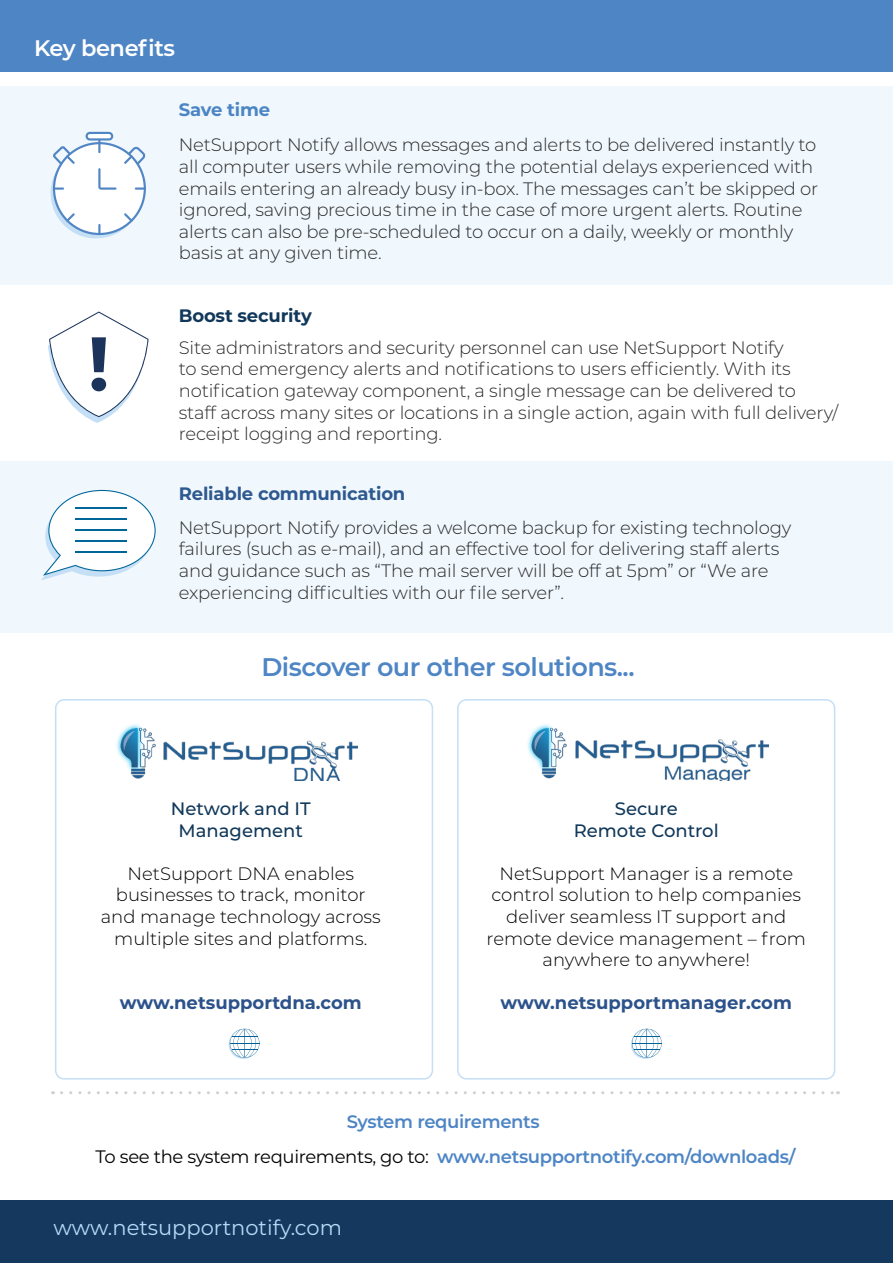
<style>
.page{position:relative;width:893px;height:1263px;background:#fff}
.page>*{position:absolute;margin:0;border:0;box-sizing:border-box;transform-origin:0 0}
.t1{font:600 25.5px "Montserrat";letter-spacing:-.02em;color:#4e85c5}
.t2{font:600 22.5px "Montserrat";letter-spacing:-.02em;color:#fff}
.t3{font:21px "Montserrat";color:#b5daf5}
.t4{font:300 18px/21.6px "Montserrat";letter-spacing:-.01em;color:#282827}
.t5{font:300 18px/21.6px "Montserrat";color:#000;text-align:center}
.t6{font:600 18px/35.1px "Montserrat";letter-spacing:-.02em;color:#4d85c5;text-align:center}
.t7{font:700 18px "Montserrat";color:#2c528b}
.t8{font:500 18px/21.6px "Montserrat";color:#11385a;text-align:center}
.t9{font:700 18px "Montserrat";letter-spacing:-.01em;color:#2e598f}
.t10{font:700 18px "Montserrat";letter-spacing:-.01em;color:#11385a}
.t11{font:700 18px "Montserrat";letter-spacing:-.01em;color:#4b85c5}
.s1{color:#4e85c5}
.s2{font-weight:400;color:#000}
</style>
<div class="page">
<div style="left:0;top:1200px;width:893px;height:63px;background:#15385f"></div>
<div style="left:0;top:461px;width:893px;height:171px;background:#f0f7fd"></div>
<svg style="left:48px;top:311px;width:101px;height:112px"></svg>
<div style="left:0;top:0;width:893px;height:72px;background:#4e85c5"></div>
<div style="left:0;top:86px;width:893px;height:198px;background:#f0f7fd"></div>
<svg style="left:51px;top:148px;width:90px;height:90px"></svg>
<div style="left:87px;top:133px;width:25px;height:6px;background:#fff;border-radius:3px"></div>
<div style="left:86px;top:132px;width:27px;height:9px;border:2px solid #5186c5;border-radius:3px"></div>
<div style="left:54px;top:143px;width:91px;height:91px;background:#fff;border-radius:50%"></div>
<svg style="left:66px;top:213px;width:9px;height:9px"></svg>
<svg style="left:98px;top:224px;width:3px;height:11px"></svg>
<svg style="left:124px;top:213px;width:9px;height:9px"></svg>
<svg style="left:51px;top:136px;width:95px;height:54px"></svg>
<svg style="left:62px;top:1091px;width:776px;height:3px"></svg>
<svg style="left:41px;top:490px;width:115px;height:90px"></svg>
<hr style="left:75px;top:507px;width:52px;height:1px;background:#00669a">
<hr style="left:75px;top:518px;width:52px;height:1px;background:#00669a">
<hr style="left:75px;top:529px;width:52px;height:1px;background:#00669a">
<hr style="left:75px;top:540px;width:52px;height:1px;background:#00669a">
<hr style="left:75px;top:551px;width:52px;height:2px;background:#00669a">
<div style="left:457px;top:699px;width:378px;height:380px;border:2px solid #c4dff6;border-radius:9px"></div>
<img style="left:527px;top:724px;width:241px;height:57px">
<div style="left:55px;top:699px;width:378px;height:380px;border:2px solid #c4dff6;border-radius:9px"></div>
<img style="left:116px;top:724px;width:241px;height:57px">
<svg style="left:631px;top:1030px;width:29px;height:29px"></svg>
<svg style="left:632px;top:1029px;width:30px;height:29px"></svg>
<svg style="left:229px;top:1030px;width:29px;height:29px"></svg>
<svg style="left:230px;top:1029px;width:29px;height:29px"></svg>
<p class="t2" style="left:34px;top:32px;width:143px">Key benefits</p>
<p class="t11" style="left:179px;top:97px;width:93px">Save time</p>
<p class="t4" style="left:179px;top:134px;width:641px">NetSupport Notify allows messages and alerts to be delivered instantly to all computer users while removing the potential delays experienced with emails entering an already busy in-box. The messages can’t be skipped or ignored, saving precious time in the case of more urgent alerts. Routine alerts can also be pre-scheduled to occur on a daily, weekly or monthly basis at any given time.</p>
<p class="t10" style="left:179px;top:302px;width:134px">Boost security</p>
<p class="t4" style="left:179px;top:336px;width:661px">Site administrators and security personnel can use NetSupport Notify<br>to send emergency alerts and notifications to users efficiently. With its notification gateway component, a single message can be delivered to<br>staff across many sites or locations in a single action, again with full delivery/ receipt logging and reporting.</p>
<p class="t9" style="left:179px;top:480px;width:228px">Reliable communication</p>
<p class="t4" style="left:179px;top:516px;width:614px">NetSupport Notify provides a welcome backup for existing technology failures (such as e-mail), and an effective tool for delivering staff alerts and guidance such as “The mail server will be off at 5pm” or “We are experiencing difficulties with our file server”.</p>
<h1 class="t1" style="left:261px;top:649px;width:375px">Discover our other solutions...</h1>
<p class="t8" style="left:171px;top:797px;width:141px">Network and IT<br>Management</p>
<p class="t5" style="left:101px;top:862px;width:282px">NetSupport DNA enables businesses to track, monitor and manage technology across multiple sites and platforms.</p>
<p class="t7" style="left:120px;top:990px;width:243px">www.netsupportdna.com</p>
<p class="t8" style="left:574px;top:797px;width:146px">Secure<br>Remote Control</p>
<p class="t5" style="left:486px;top:862px;width:321px">NetSupport Manager is a remote control solution to help companies deliver seamless IT support and remote device management – from anywhere to anywhere!</p>
<p class="t7" style="left:501px;top:990px;width:293px">www.netsupportmanager.com</p>
<p class="t6" style="left:96px;top:1103px;width:701px"><span class="s1">System requirements<br></span><span class="s2">To see the system requirements, go to:</span> www.netsupportnotify.com/downloads/</p>
<p class="t3" style="left:54px;top:1213px;width:290px">www.netsupportnotify.com</p>
</div>
